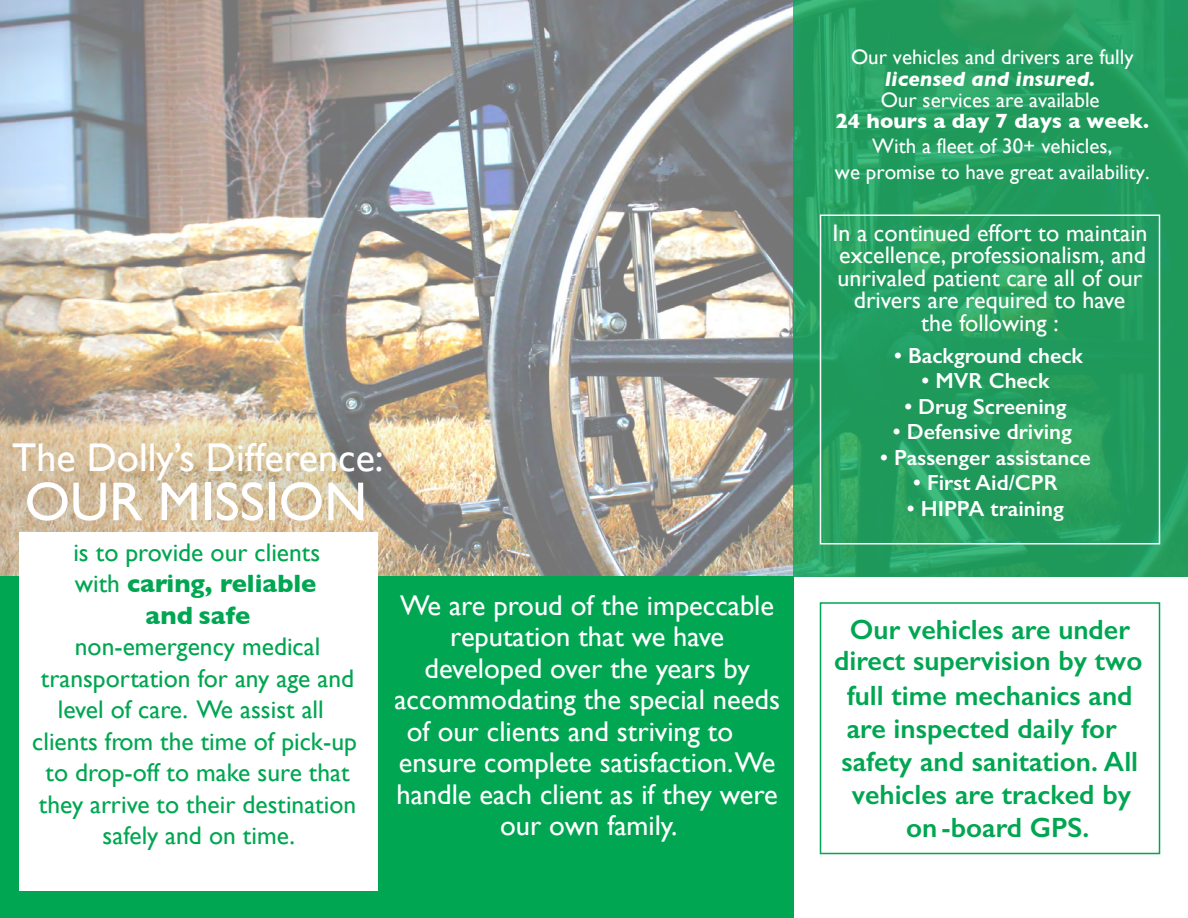
<style>
.page{position:relative;width:1188px;height:918px;background:#fff}
.page>*{position:absolute;margin:0;border:0;box-sizing:border-box;transform-origin:0 0}
.t1{font:55.05px "Gill Sans";color:#fff}
.t2{font:40.05px "Gill Sans";color:#fff}
.t3{font:28.5px "Gill Sans";color:#fff}
.t4{font:600 28.05px/33px "Gill Sans";color:#00a651;text-align:center}
.t5{font:25.5px/31.5px "Gill Sans";color:#00a651;text-align:center}
.t6{font:24px/22.5px "Gill Sans";color:#fff;text-align:center}
.t7{font:600 22.05px "Gill Sans";color:#fff}
.t8{font:21px/25.2px "Gill Sans";color:#fff;text-align:center}
.t9{font:700 21px "Gill Sans";color:#fff}
.t10{font:italic 700 21px "Gill Sans";color:#fff}
.s1{font-weight:700}
</style>
<div class="page">
<img style="left:0;top:0;width:794px;height:576px">
<div style="left:820px;top:602px;width:340px;height:252px;border:2px solid #00a651"></div>
<div style="left:0;top:576px;width:794px;height:342px;background:#00a651"></div>
<img style="left:0;top:339px;width:482px;height:293px">
<div style="left:20px;top:532px;width:358px;height:359px;background:#fff"></div>
<svg style="left:794px;top:0;width:394px;height:577px;background:#249e5f"></svg>
<div style="left:820px;top:214px;width:340px;height:330px;border:2px solid #fff"></div>
<h2 class="t2" style="left:12px;top:434px;width:373px">The Dolly’s Difference:</h2>
<h1 class="t1" style="left:25px;top:470px;width:344px">OUR MISSION</h1>
<p class="t5" style="left:73px;top:536px;width:248px">is to provide our clients with <span class="s1">caring, reliable and safe</span></p>
<p class="t5" style="left:32px;top:631px;width:326px">non-emergency medical transportation for any age and level of care. We assist all clients from the time of pick-up to drop-off to make sure that they arrive to their destination safely and on time.</p>
<p class="t3" style="left:400px;top:589px;width:375px">We are proud of the impeccable</p>
<p class="t3" style="left:450px;top:620px;width:275px">reputation that we have</p>
<p class="t3" style="left:425px;top:652px;width:327px">developed over the years by</p>
<p class="t3" style="left:394px;top:683px;width:387px">accommodating the special needs</p>
<p class="t3" style="left:407px;top:715px;width:328px">of our clients and striving to</p>
<p class="t3" style="left:399px;top:746px;width:378px">ensure complete satisfaction.We</p>
<p class="t3" style="left:397px;top:778px;width:383px">handle each client as if they were</p>
<p class="t3" style="left:500px;top:809px;width:179px">our own family.</p>
<p class="t8" style="left:851px;top:44px;width:284px">Our vehicles and drivers are fully</p>
<p class="t10" style="left:885px;top:67px;width:212px">licensed and insured.</p>
<p class="t8" style="left:881px;top:87px;width:221px">Our services are available</p>
<p class="t9" style="left:835px;top:109px;width:315px">24 hours a day 7 days a week.</p>
<p class="t8" style="left:835px;top:134px;width:316px">With a fleet of 30+ vehicles,<br>we promise to have great availability.</p>
<p class="t6" style="left:832px;top:221px;width:317px">In a continued effort to maintain excellence, professionalism, and unrivaled patient care all of our drivers are required to have<br>the following :</p>
<p class="t7" style="left:894px;top:342px;width:190px">• Background check</p>
<p class="t7" style="left:922px;top:368px;width:129px">• MVR Check</p>
<p class="t7" style="left:904px;top:393px;width:164px">• Drug Screening</p>
<p class="t7" style="left:893px;top:419px;width:181px">• Defensive driving</p>
<p class="t7" style="left:880px;top:444px;width:212px">• Passenger assistance</p>
<p class="t7" style="left:913px;top:470px;width:146px">• First Aid/CPR</p>
<p class="t7" style="left:907px;top:495px;width:158px">• HIPPA training</p>
<p class="t4" style="left:834px;top:613px;width:310px;line-height:31.5px">Our vehicles are under direct supervision by two</p>
<p class="t4" style="left:842px;top:679px;width:298px">full time mechanics and are inspected daily for safety and sanitation. All vehicles are tracked by on -board GPS.</p>
</div>
